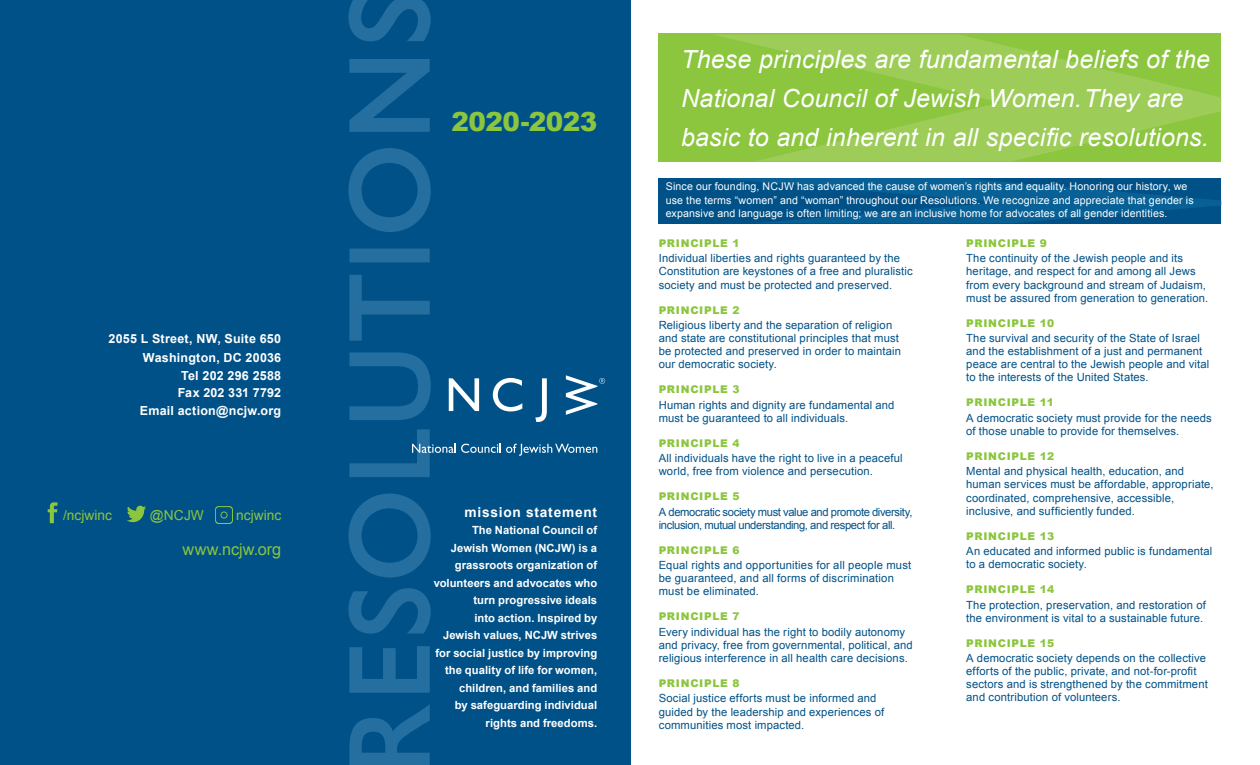
<style>
.page{position:relative;width:1260px;height:765px;background:#fff}
.page>*{position:absolute;margin:0;border:0;box-sizing:border-box;transform-origin:0 0}
.t1{font:900 26.25px "Arial";letter-spacing:-.015em;color:#8bc63e}
.t2{font:italic 25px/38.8px "Arial";letter-spacing:.005em;color:#fff}
.t3{font:16.25px "Arial";color:#8bc63e}
.t4{font:13.75px "Arial";color:#8bc63e}
.t5{font:700 13.75px "Arial";letter-spacing:.055em;color:#fff}
.t6{font:700 12.5px/17.5px "Arial";letter-spacing:.02em;color:#fff;text-align:right}
.t7{font:11.25px/13.1px "Arial";letter-spacing:.01em;color:#005187}
.t8{font:700 11.25px/17.5px "Arial";letter-spacing:.005em;color:#fff;text-align:right}
.t9{font:11.25px/13.1px "Arial";letter-spacing:-.035em;color:#005187}
.t10{font:10.62px/13.1px "Arial";letter-spacing:.015em;color:#fff}
.t11{font:900 10.62px "Arial";letter-spacing:.06em;color:#8bc63e}
</style>
<div class="page">
<div style="left:659px;top:34px;width:562px;height:128px;background:#8bc63e"></div>
<svg style="left:717px;top:35px;width:504px;height:126px"></svg>
<div style="left:0;top:0;width:630px;height:765px;background:#005187"></div>
<img style="left:47px;top:502px;width:11px;height:21px">
<img style="left:127px;top:505px;width:19px;height:18px">
<img style="left:215px;top:506px;width:17px;height:17px">
<div style="left:316px;top:0;width:315px;height:765px;background:#005187"></div>
<svg style="left:348px;top:0;width:83px;height:765px"></svg>
<svg style="left:449px;top:378px;width:30px;height:33px"></svg>
<svg style="left:493px;top:378px;width:29px;height:33px"></svg>
<svg style="left:535px;top:378px;width:12px;height:44px"></svg>
<svg style="left:412px;top:443px;width:185px;height:13px"></svg>
<svg style="left:566px;top:375px;width:39px;height:40px"></svg>
<div style="left:659px;top:178px;width:562px;height:45px;background:#005187"></div>
<svg style="left:721px;top:178px;width:500px;height:45px"></svg>
<p class="t6" style="left:108px;top:330px;width:174px;line-height:18.8px">2055 L Street, NW, Suite 650<br>Washington, DC 20036</p>
<p class="t6" style="left:140px;top:367px;width:143px">Tel 202 296 2588<br>Fax 202 331 7792<br>Email action@ncjw.org</p>
<p class="t4" style="left:63px;top:506px;width:50px">/ncjwinc</p>
<p class="t4" style="left:150px;top:506px;width:56px">@NCJW</p>
<p class="t4" style="left:236px;top:506px;width:47px">ncjwinc</p>
<h3 class="t3" style="left:183px;top:538px;width:100px">www.ncjw.org</h3>
<h1 class="t1" style="left:452px;top:102px;width:147px">2020-2023</h1>
<p class="t5" style="left:465px;top:503px;width:134px">mission statement</p>
<p class="t8" style="left:434px;top:522px;width:165px">The National Council of<br>Jewish Women (NCJW) is a grassroots organization of volunteers and advocates who turn progressive ideals<br>into action. Inspired by<br>Jewish values, NCJW strives for social justice by improving the quality of life for women, children, and families and<br>by safeguarding individual rights and freedoms.</p>
<h2 class="t2" style="left:681px;top:40px;width:530px">These principles are fundamental beliefs of the<br>National Council of Jewish Women. They are basic to and inherent in all specific resolutions.</h2>
<p class="t10" style="left:666px;top:180px;width:529px">Since our founding, NCJW has advanced the cause of women’s rights and equality. Honoring our history, we use the terms “women” and “woman” throughout our Resolutions. We recognize and appreciate that gender is expansive and language is often limiting; we are an inclusive home for advocates of all gender identities.</p>
<p class="t11" style="left:659px;top:235px;width:82px">PRINCIPLE 1</p>
<p class="t7" style="left:659px;top:252px;width:256px">Individual liberties and rights guaranteed by the<br>Constitution are keystones of a free and pluralistic society and must be protected and preserved.</p>
<p class="t11" style="left:659px;top:302px;width:82px">PRINCIPLE 2</p>
<p class="t7" style="left:659px;top:319px;width:244px">Religious liberty and the separation of religion and state are constitutional principles that must be protected and preserved in order to maintain our democratic society.</p>
<p class="t11" style="left:659px;top:382px;width:82px">PRINCIPLE 3</p>
<p class="t7" style="left:659px;top:398px;width:237px">Human rights and dignity are fundamental and must be guaranteed to all individuals.</p>
<p class="t11" style="left:659px;top:435px;width:82px">PRINCIPLE 4</p>
<p class="t7" style="left:659px;top:452px;width:245px">All individuals have the right to live in a peaceful world, free from violence and persecution.</p>
<p class="t11" style="left:659px;top:489px;width:82px">PRINCIPLE 5</p>
<p class="t9" style="left:659px;top:505px;width:255px">A democratic society must value and promote diversity, inclusion, mutual understanding, and respect for all.</p>
<p class="t11" style="left:659px;top:542px;width:82px">PRINCIPLE 6</p>
<p class="t7" style="left:659px;top:559px;width:254px">Equal rights and opportunities for all people must be guaranteed, and all forms of discrimination must be eliminated.</p>
<p class="t11" style="left:659px;top:609px;width:82px">PRINCIPLE 7</p>
<p class="t7" style="left:659px;top:625px;width:256px">Every individual has the right to bodily autonomy and privacy, free from governmental, political, and religious interference in all health care decisions.</p>
<p class="t11" style="left:659px;top:676px;width:82px">PRINCIPLE 8</p>
<p class="t7" style="left:659px;top:692px;width:227px">Social justice efforts must be informed and guided by the leadership and experiences of communities most impacted.</p>
<p class="t11" style="left:966px;top:235px;width:82px">PRINCIPLE 9</p>
<p class="t7" style="left:966px;top:252px;width:244px">The continuity of the Jewish people and its heritage, and respect for and among all Jews from every background and stream of Judaism, must be assured from generation to generation.</p>
<p class="t11" style="left:966px;top:315px;width:90px">PRINCIPLE 10</p>
<p class="t7" style="left:966px;top:332px;width:245px">The survival and security of the State of Israel and the establishment of a just and permanent peace are central to the Jewish people and vital to the interests of the United States.</p>
<p class="t11" style="left:966px;top:395px;width:89px">PRINCIPLE 11</p>
<p class="t7" style="left:966px;top:411px;width:247px">A democratic society must provide for the needs of those unable to provide for themselves.</p>
<p class="t11" style="left:966px;top:448px;width:90px">PRINCIPLE 12</p>
<p class="t7" style="left:966px;top:465px;width:249px">Mental and physical health, education, and human services must be affordable, appropriate, coordinated, comprehensive, accessible, inclusive, and sufficiently funded.</p>
<p class="t11" style="left:966px;top:528px;width:89px">PRINCIPLE 13</p>
<p class="t7" style="left:966px;top:545px;width:248px">An educated and informed public is fundamental to a democratic society.</p>
<p class="t11" style="left:966px;top:582px;width:90px">PRINCIPLE 14</p>
<p class="t7" style="left:966px;top:598px;width:241px">The protection, preservation, and restoration of the environment is vital to a sustainable future.</p>
<p class="t11" style="left:966px;top:635px;width:90px">PRINCIPLE 15</p>
<p class="t7" style="left:966px;top:652px;width:243px">A democratic society depends on the collective efforts of the public, private, and not-for-profit sectors and is strengthened by the commitment and contribution of volunteers.</p>
</div>
